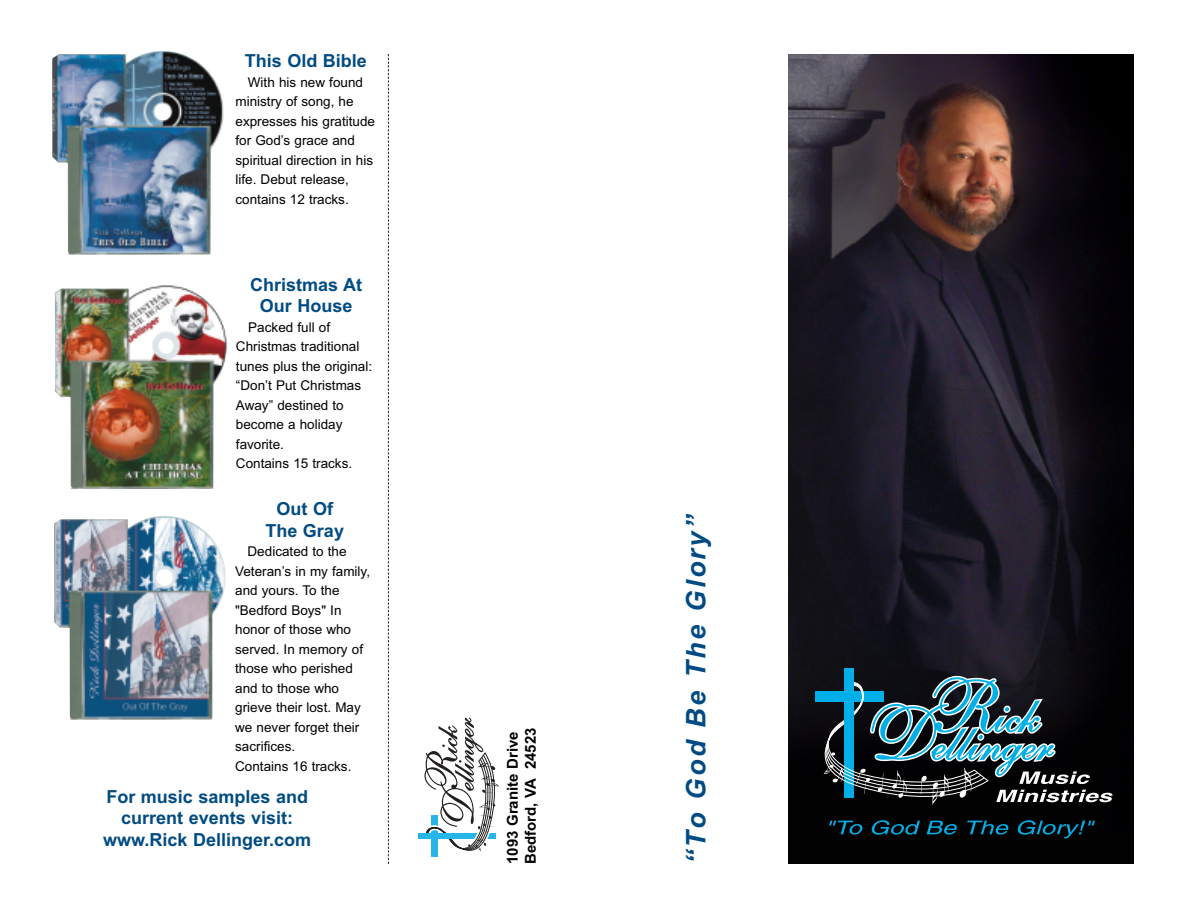
<style>
.page{position:relative;width:1188px;height:918px;background:#fff}
.page>*{position:absolute;margin:0;border:0;box-sizing:border-box;transform-origin:0 0}
.t1{font:italic 700 27px "Arial";letter-spacing:.085em;color:#004b83}
.t2{font:700 18px/21.6px "Arial";color:#004b83;text-align:center}
.t3{font:700 15px/18px "Arial";color:#000}
.t4{font:13.5px/19.5px "Arial";color:#000}
</style>
<div class="page">
<img style="left:789px;top:54px;width:345px;height:810px">
<div style="left:418px;top:833px;width:37px;height:6px;background:#26b6ea"></div>
<svg style="left:424px;top:718px;width:76px;height:139px"></svg>
<div style="left:844px;top:669px;width:10px;height:62px;background:#00afe7"></div>
<svg style="left:829px;top:821px;width:34px;height:14px"></svg>
<svg style="left:871px;top:820px;width:49px;height:15px"></svg>
<svg style="left:927px;top:821px;width:30px;height:14px"></svg>
<svg style="left:967px;top:821px;width:42px;height:14px"></svg>
<svg style="left:1017px;top:820px;width:78px;height:18px"></svg>
<svg style="left:815px;top:674px;width:297px;height:138px"></svg>
<img style="left:52px;top:51px;width:172px;height:204px">
<img style="left:54px;top:516px;width:172px;height:204px">
<img style="left:55px;top:285px;width:172px;height:204px">
<svg style="left:388px;top:54px;width:1px;height:810px"></svg>
<h2 class="t2" style="left:245px;top:50px;width:124px">This Old Bible</h2>
<p class="t4" style="left:235px;top:72px;width:141px;text-indent:12px">With his new found ministry of song, he expresses his gratitude for God’s grace and spiritual direction in his life. Debut release, contains 12 tracks.</p>
<h2 class="t2" style="left:250px;top:274px;width:113px">Christmas At<br>Our House</h2>
<p class="t4" style="left:236px;top:317px;width:138px;text-indent:12px">Packed full of<br>Christmas traditional tunes plus the original: “Don’t Put Christmas<br>Away” destined to become a holiday favorite.<br>Contains 15 tracks.</p>
<h2 class="t2" style="left:265px;top:498px;width:80px">Out Of<br>The Gray</h2>
<p class="t4" style="left:235px;top:542px;width:136px;text-indent:12px">Dedicated to the<br>Veteran’s in my family, and yours. To the "Bedford Boys" In honor of those who served. In memory of those who perished and to those who grieve their lost. May we never forget their sacrifices.<br>Contains 16 tracks.</p>
<h2 class="t2" style="left:103px;top:786px;width:209px">For music samples and current events visit: www.Rick Dellinger.com</h2>
<p class="t3" style="left:504px;top:864px;width:138px;rotate:-90deg">1093 Granite Drive<br>Bedford, VA 24523</p>
<h1 class="t1" style="left:680px;top:864px;width:351px;rotate:-90deg">“To God Be The Glory”</h1>
</div>
